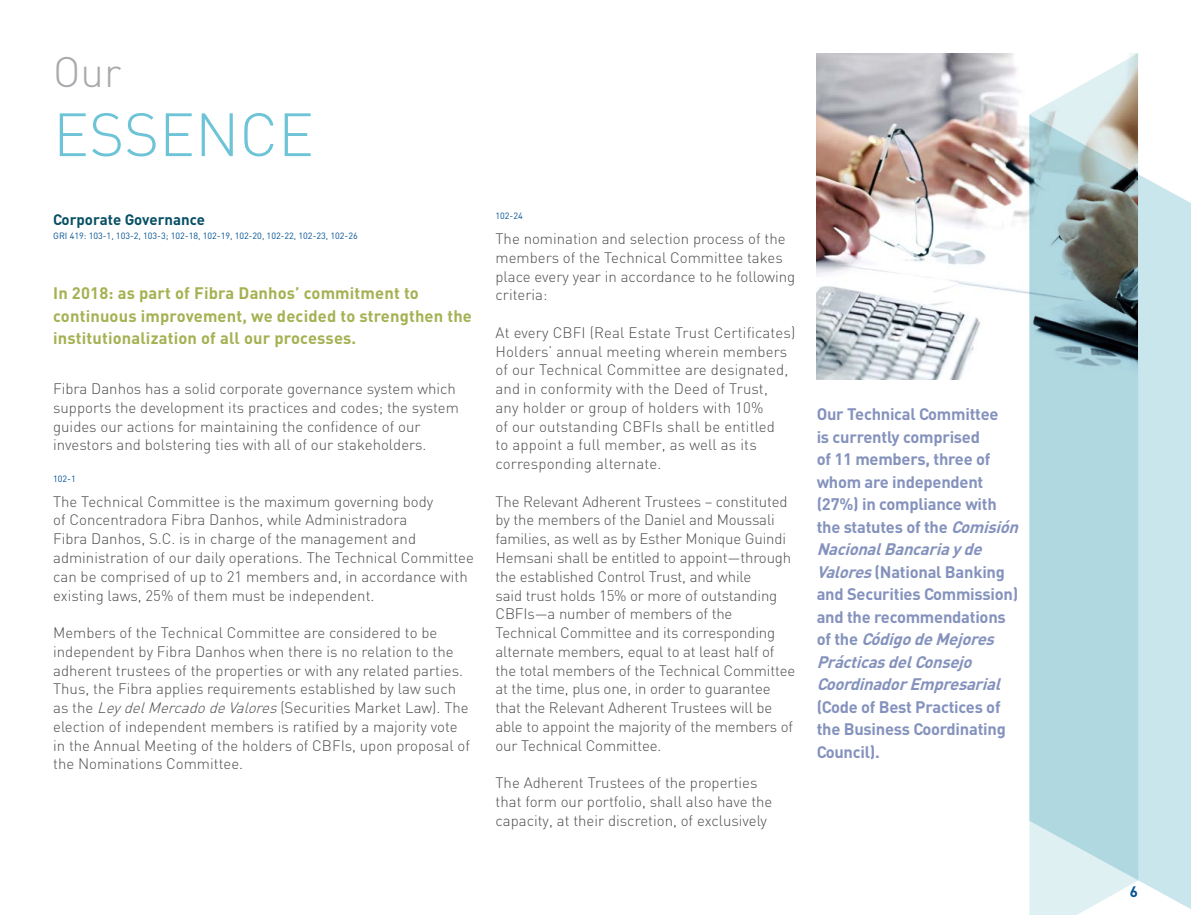
<style>
.page{position:relative;width:1191px;height:915px;background:#fff}
.page>*{position:absolute;margin:0;border:0;box-sizing:border-box;transform-origin:0 0}
.t1{font:300 60px "DIN";color:#6ec4d7}
.t2{font:300 42px "DIN";color:#a7a9ac}
.t3{font:700 16.5px/22.5px "DIN";letter-spacing:-.015em;color:#8492bd}
.t4{font:700 16.5px/22.5px "DIN";letter-spacing:.01em;color:#a5b152}
.t5{font:300 15px/18.8px "DIN";color:#4d4d4f}
.t6{font:700 15px "DIN";color:#064f64}
.t7{font:700 15px "DIN";color:#005293}
.t8{font:9px "DIN";color:#005293}
.s1{font-style:italic}
</style>
<div class="page">
<img style="left:816px;top:53px;width:213px;height:326px">
<svg style="left:1029px;top:53px;width:109px;height:62px"></svg>
<svg style="left:1029px;top:115px;width:162px;height:799px;fill:#b0d8e1"></svg>
<h2 class="t2" style="left:53px;top:46px;width:70px">Our</h2>
<h1 class="t1" style="left:53px;top:97px;width:262px">ESSENCE</h1>
<p class="t6" style="left:53px;top:210px;width:153px">Corporate Governance</p>
<p class="t8" style="left:53px;top:230px;width:306px">GRI 419: 103-1, 103-2, 103-3; 102-18, 102-19, 102-20, 102-22, 102-23, 102-26</p>
<p class="t4" style="left:53px;top:281px;width:420px">In 2018: as part of Fibra Danhos’ commitment to continuous improvement, we decided to strengthen the institutionalization of all our processes.</p>
<p class="t5" style="left:53px;top:379px;width:407px">Fibra Danhos has a solid corporate governance system which supports the development its practices and codes; the system guides our actions for maintaining the confidence of our investors and bolstering ties with all of our stakeholders.</p>
<p class="t8" style="left:53px;top:473px;width:24px">102-1</p>
<p class="t5" style="left:53px;top:491px;width:422px">The Technical Committee is the maximum governing body<br>of Concentradora Fibra Danhos, while Administradora<br>Fibra Danhos, S.C. is in charge of the management and administration of our daily operations. The Technical Committee can be comprised of up to 21 members and, in accordance with existing laws, 25% of them must be independent.</p>
<p class="t5" style="left:53px;top:623px;width:418px">Members of the Technical Committee are considered to be independent by Fibra Danhos when there is no relation to the adherent trustees of the properties or with any related parties.<br>Thus, the Fibra applies requirements established by law such as the <span class="s1">LeydelMercadodeValores</span>(Securities Market Law). The election of independent members is ratified by a majority vote in the Annual Meeting of the holders of CBFIs, upon proposal of the Nominations Committee.</p>
<p class="t8" style="left:495px;top:210px;width:29px">102-24</p>
<p class="t5" style="left:495px;top:229px;width:301px">The nomination and selection process of the members of the Technical Committee takes place every year in accordance to he following criteria:</p>
<p class="t5" style="left:495px;top:323px;width:301px">At every CBFI (Real Estate Trust Certificates)<br>Holders’ annual meeting wherein members of our Technical Committee are designated, and in conformity with the Deed of Trust,<br>any holder or group of holders with 10%<br>of our outstanding CBFIs shall be entitled<br>to appoint a full member, as well as its corresponding alternate.</p>
<p class="t5" style="left:495px;top:491px;width:301px">The Relevant Adherent Trustees – constituted by the members of the Daniel and Moussali families, as well as by Esther Monique Guindi Hemsani shall be entitled to appoint—through the established Control Trust, and while<br>said trust holds 15% or more of outstanding CBFIs—a number of members of the Technical Committee and its corresponding alternate members, equal to at least half of the total members of the Technical Committee at the time, plus one, in order to guarantee that the Relevant Adherent Trustees will be able to appoint the majority of the members of our Technical Committee.</p>
<p class="t5" style="left:495px;top:773px;width:278px">The Adherent Trustees of the properties that form our portfolio, shall also have the capacity, at their discretion, of exclusively</p>
<p class="t3" style="left:816px;top:402px;width:208px">Our Technical Committee<br>is currently comprised<br>of 11 members, three of whom are independent (27%) in compliance with the statutes of the <span class="s1">Comisión<br>NacionalBancariay de<br>Valores</span>(National Banking and Securities Commission) and the recommendations<br>o f t h e <span class="s1">CódigodeMejores<br>PrácticasdelConsejo<br>CoordinadorEmpresarial</span></p>
<p class="t3" style="left:816px;top:694px;width:191px">(Code of Best Practices of the Business Coordinating<br>Council).</p>
<p class="t7" style="left:1129px;top:881px;width:10px">6</p>
</div>
